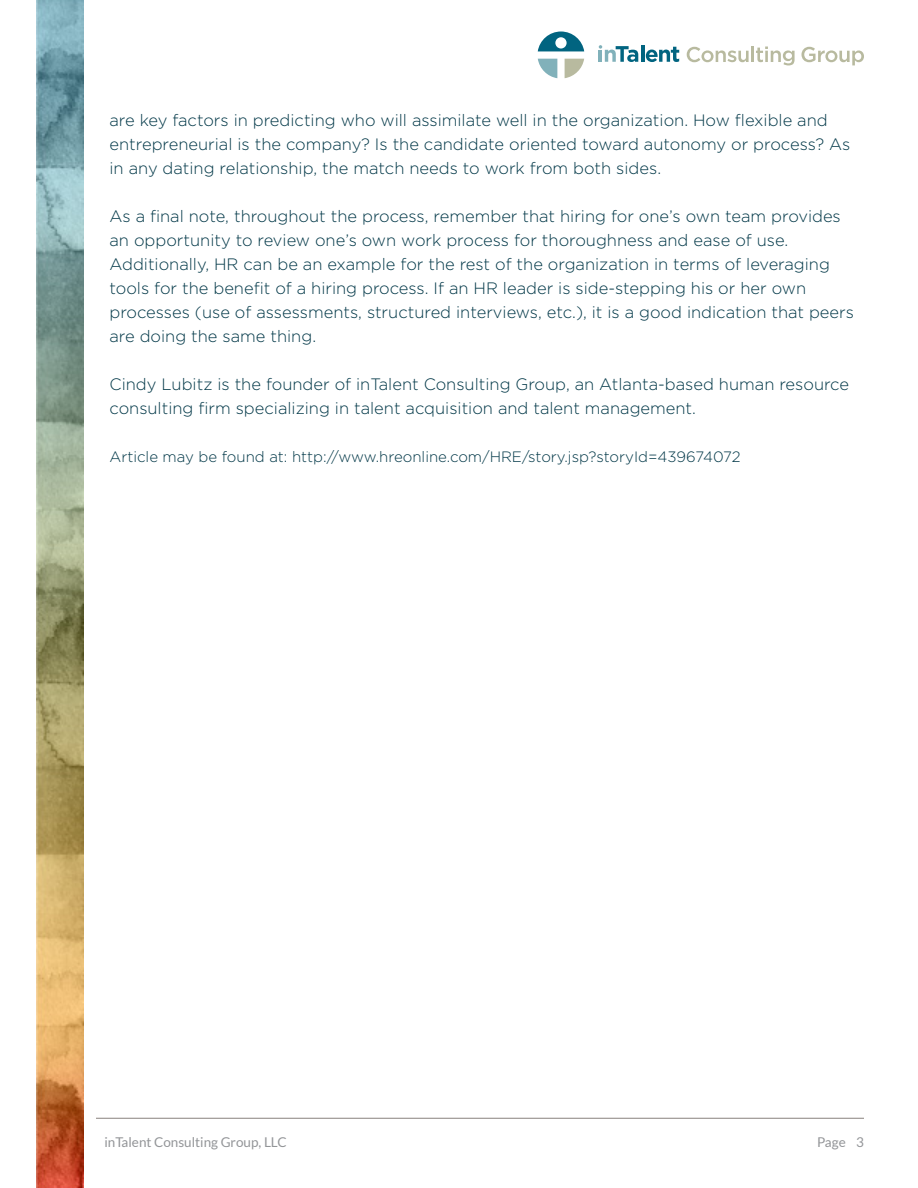
<style>
.page{position:relative;width:918px;height:1188px;background:#fff}
.page>*{position:absolute;margin:0;border:0;box-sizing:border-box;transform-origin:0 0}
.t1{font:300 16.5px/24px "Gotham HTF";color:#003747}
.t2{font:300 15px "Gotham HTF";color:#003747}
.t3{font:13.5px "Lato";color:#939598}
</style>
<div class="page">
<img style="left:36px;top:0;width:48px;height:1188px">
<svg style="left:687px;top:47px;width:62px;height:15px"></svg>
<hr style="left:751px;top:46px;width:3px;height:16px;background:#b8ba9f">
<svg style="left:756px;top:47px;width:39px;height:18px"></svg>
<svg style="left:801px;top:47px;width:63px;height:18px"></svg>
<svg style="left:538px;top:32px;width:46px;height:19px"></svg>
<hr style="left:641px;top:45px;width:3px;height:17px;background:#016480">
<svg style="left:646px;top:47px;width:33px;height:15px"></svg>
<svg style="left:565px;top:59px;width:19px;height:19px"></svg>
<svg style="left:599px;top:45px;width:39px;height:17px"></svg>
<svg style="left:538px;top:59px;width:19px;height:19px"></svg>
<hr style="left:96px;top:1118px;width:768px;height:1px;background:#88817e">
<p class="t1" style="left:110px;top:108px;width:742px">are key factors in predicting who will assimilate well in the organization. How flexible and entrepreneurial is the company? Is the candidate oriented toward autonomy or process? As in any dating relationship, the match needs to work from both sides.</p>
<p class="t1" style="left:110px;top:204px;width:746px">As a final note, throughout the process, remember that hiring for one’s own team provides an opportunity to review one’s own work process for thoroughness and ease of use.<br>Additionally, HR can be an example for the rest of the organization in terms of leveraging tools for the benefit of a hiring process. If an HR leader is side-stepping his or her own processes (use of assessments, structured interviews, etc.), it is a good indication that peers are doing the same thing.</p>
<p class="t1" style="left:110px;top:372px;width:741px">Cindy Lubitz is the founder of inTalent Consulting Group, an Atlanta-based human resource consulting firm specializing in talent acquisition and talent management.</p>
<p class="t2" style="left:110px;top:449px;width:633px">Article may be found at: http://www.hreonline.com/HRE/story.jsp?storyId=439674072</p>
<p class="t3" style="left:104px;top:1135px;width:184px">inTalent Consulting Group, LLC</p>
<p class="t3" style="left:817px;top:1135px;width:48px">Page 3</p>
</div>
